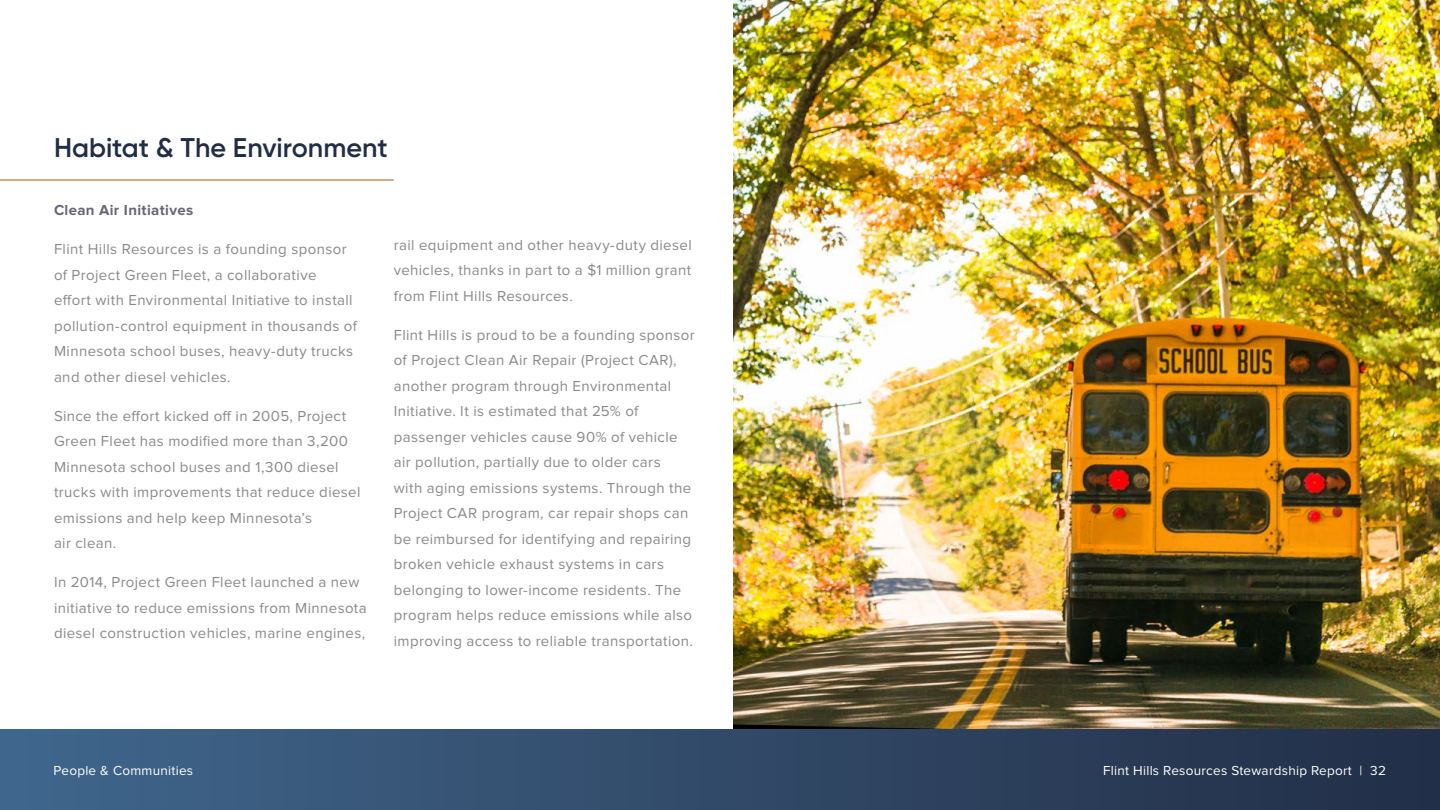
<style>
.page{position:relative;width:1440px;height:810px;background:#fff}
.page>*{position:absolute;margin:0;border:0;box-sizing:border-box;transform-origin:0 0}
.t1{font:600 27px "Gilroy";color:#212d46}
.t2{font:15px/25.5px "Proxima Nova";letter-spacing:.025em;color:#8b8888}
.t3{font:700 15px "Proxima Nova";letter-spacing:.025em;color:#666679}
.t4{font:13.5px "Proxima Nova";letter-spacing:.02em;color:#fff}
</style>
<div class="page">
<div style="left:0;top:729px;width:1440px;height:81px;background:linear-gradient(to right,#40668c,#232e46)"></div>
<img style="left:733px;top:0;width:707px;height:729px">
<hr style="left:0;top:179px;width:394px;height:2px;background:#c69453">
<h1 class="t1" style="left:54px;top:130px;width:335px">Habitat &amp; The Environment</h1>
<p class="t3" style="left:54px;top:203px;width:141px">Clean Air Initiatives</p>
<p class="t2" style="left:54px;top:237px;width:304px">Flint Hills Resources is a founding sponsor of Project Green Fleet, a collaborative effort with Environmental Initiative to install pollution-control equipment in thousands of Minnesota school buses, heavy-duty trucks and other diesel vehicles.</p>
<p class="t2" style="left:54px;top:404px;width:308px">Since the effort kicked off in 2005, Project Green Fleet has modified more than 3,200<br>Minnesota school buses and 1,300 diesel trucks with improvements that reduce diesel emissions and help keep Minnesota’s<br>air clean.</p>
<p class="t2" style="left:54px;top:570px;width:314px">In 2014, Project Green Fleet launched a new initiative to reduce emissions from Minnesota diesel construction vehicles, marine engines,</p>
<p class="t2" style="left:394px;top:233px;width:299px;text-align:justify">rail equipment and other heavy-duty diesel vehicles, thanks in part to a $1 million grant from Flint Hills Resources.</p>
<p class="t2" style="left:394px;top:323px;width:303px">Flint Hills is proud to be a founding sponsor of Project Clean Air Repair (Project CAR), another program through Environmental Initiative. It is estimated that 25% of passenger vehicles cause 90% of vehicle air pollution, partially due to older cars<br>with aging emissions systems. Through the Project CAR program, car repair shops can be reimbursed for identifying and repairing broken vehicle exhaust systems in cars belonging to lower-income residents. The program helps reduce emissions while also improving access to reliable transportation.</p>
<p class="t4" style="left:53px;top:764px;width:141px">People &amp; Communities</p>
<p class="t4" style="left:1103px;top:764px;width:284px">Flint Hills Resources Stewardship Report | 32</p>
</div>
